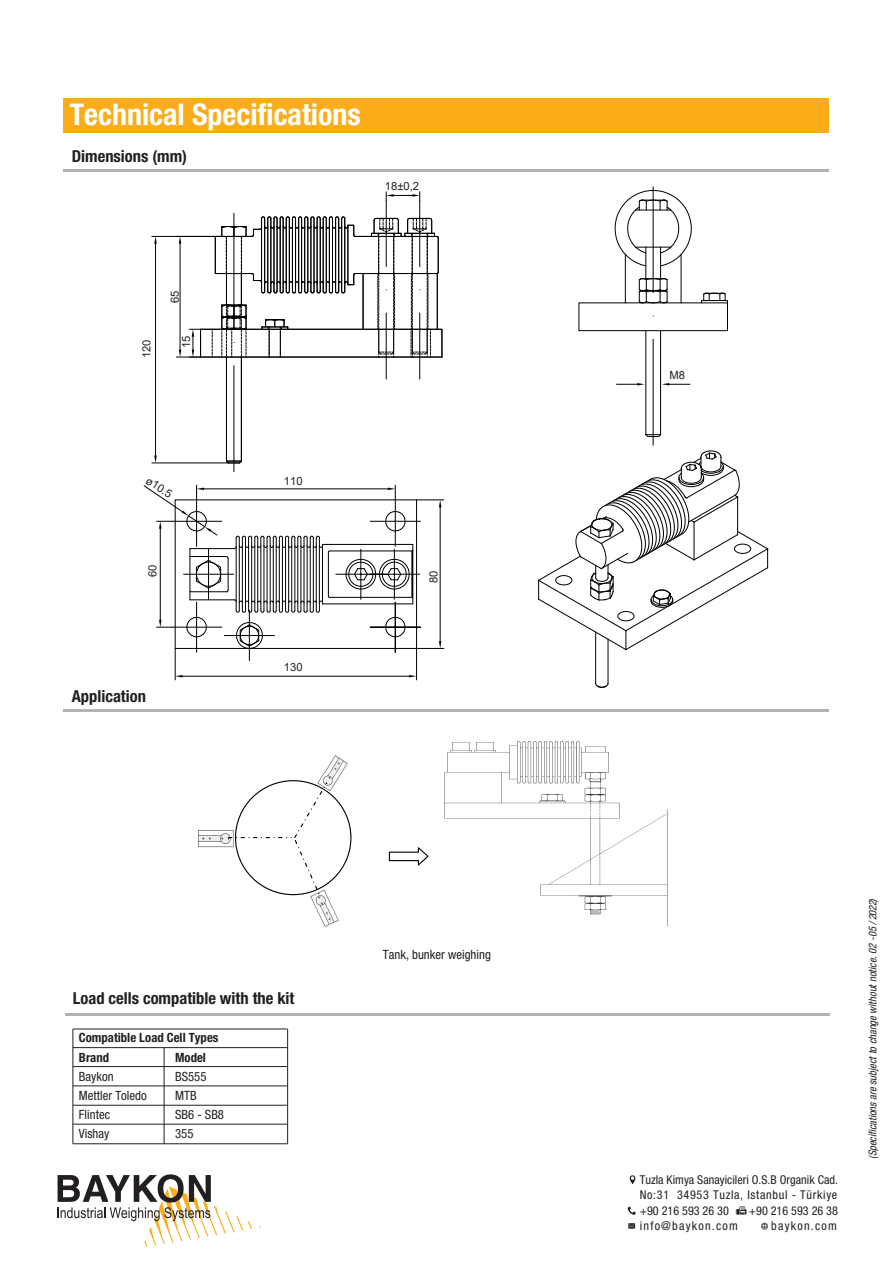
<style>
.page{position:relative;width:893px;height:1263px;background:#fff}
.page>*{position:absolute;margin:0;border:0;box-sizing:border-box;transform-origin:0 0}
.t1{font:700 condensed 30px "Helvetica Neue LT Pro";color:#fff}
.t2{font:700 condensed 16.5px "Helvetica Neue LT Pro";color:#231f20}
.t3{font:condensed 12.75px/19.4px "Helvetica Neue LT Pro";color:#231f20}
.t4{font:700 condensed 12.75px "Helvetica Neue LT Pro";color:#231f20}
.t5{font:condensed 12.15px/14.5px "Helvetica Neue LT Pro";color:#231f20}
.t6{font:condensed 12.15px/15.1px "Helvetica Neue LT Pro";letter-spacing:.1em;color:#231f20}
.t7{font:condensed 12.15px/15.1px "Helvetica Neue LT Pro";letter-spacing:.05em;color:#231f20;text-align:right}
.t8{font:11.25px "Arial";color:#231f20}
.t9{font:italic condensed 10.8px "Helvetica Neue LT Pro";color:#231f20}
.s1{font-size:10.5px}
</style>
<div class="page">
<div style="left:64px;top:98px;width:765px;height:34px;background:#faad19"></div>
<svg style="left:628px;top:1223px;width:7px;height:6px"></svg>
<svg style="left:630px;top:1175px;width:5px;height:9px"></svg>
<svg style="left:628px;top:1206px;width:8px;height:9px"></svg>
<svg style="left:736px;top:1206px;width:10px;height:9px"></svg>
<svg style="left:761px;top:1223px;width:7px;height:6px"></svg>
<svg style="left:58px;top:1174px;width:194px;height:73px"></svg>
<hr style="left:64px;top:709px;width:765px;height:2px;background:#b2b3b7">
<img style="left:444px;top:741px;width:224px;height:186px">
<img style="left:198px;top:830px;width:30px;height:18px">
<img style="left:311px;top:898px;width:22px;height:10px">
<img style="left:316px;top:908px;width:23px;height:20px">
<img style="left:323px;top:755px;width:26px;height:19px">
<img style="left:318px;top:774px;width:23px;height:19px">
<svg style="left:228px;top:782px;width:100px;height:116px"></svg>
<svg style="left:388px;top:847px;width:41px;height:19px"></svg>
<hr style="left:65px;top:1013px;width:764px;height:2px;background:#b2b3b7">
<hr style="left:73px;top:1029px;width:215px;height:1px;background:#231f20">
<hr style="left:73px;top:1029px;width:1px;height:115px;background:#231f20">
<hr style="left:287px;top:1029px;width:1px;height:115px;background:#231f20">
<hr style="left:73px;top:1047px;width:215px;height:1px;background:#231f20">
<hr style="left:73px;top:1066px;width:215px;height:1px;background:#231f20">
<hr style="left:73px;top:1086px;width:215px;height:1px;background:#231f20">
<hr style="left:73px;top:1105px;width:215px;height:1px;background:#231f20">
<hr style="left:73px;top:1124px;width:215px;height:1px;background:#231f20">
<hr style="left:164px;top:1047px;width:1px;height:97px;background:#231f20">
<hr style="left:73px;top:1143px;width:215px;height:1px;background:#231f20">
<hr style="left:64px;top:169px;width:765px;height:2px;background:#b2b3b7">
<div style="left:579px;top:302px;width:149px;height:29px;border:1px solid #000001"></div>
<hr style="left:653px;top:339px;width:1px;height:106px;background:#000001">
<hr style="left:653px;top:187px;width:1px;height:106px;background:#000001">
<hr style="left:234px;top:366px;width:1px;height:106px;background:#000001">
<hr style="left:234px;top:213px;width:1px;height:106px;background:#000001">
<hr style="left:386px;top:200px;width:1px;height:67px;background:#000001">
<svg style="left:176px;top:216px;width:267px;height:248px"></svg>
<hr style="left:419px;top:200px;width:1px;height:67px;background:#000001">
<svg style="left:386px;top:192px;width:34px;height:8px"></svg>
<hr style="left:152px;top:236px;width:70px;height:1px;background:#000001">
<hr style="left:152px;top:462px;width:76px;height:1px;background:#000001">
<hr style="left:155px;top:244px;width:1px;height:211px;background:#000001">
<svg style="left:154px;top:236px;width:3px;height:8px"></svg>
<svg style="left:154px;top:455px;width:3px;height:8px"></svg>
<hr style="left:330px;top:597px;width:82px;height:1px;background:#000001">
<hr style="left:330px;top:550px;width:82px;height:1px;background:#000001">
<div style="left:175px;top:499px;width:242px;height:150px;border:1px solid #000001"></div>
<svg style="left:385px;top:511px;width:21px;height:21px"></svg>
<svg style="left:186px;top:617px;width:21px;height:21px"></svg>
<svg style="left:385px;top:617px;width:21px;height:21px"></svg>
<svg style="left:236px;top:622px;width:27px;height:27px"></svg>
<svg style="left:235px;top:535px;width:85px;height:4px"></svg>
<svg style="left:235px;top:610px;width:85px;height:3px"></svg>
<hr style="left:322px;top:544px;width:91px;height:1px;background:#000001">
<hr style="left:322px;top:603px;width:91px;height:1px;background:#000001">
<hr style="left:175px;top:648px;width:1px;height:32px;background:#000001">
<hr style="left:416px;top:648px;width:1px;height:32px;background:#000001">
<hr style="left:183px;top:676px;width:226px;height:1px;background:#000001">
<svg style="left:175px;top:675px;width:8px;height:2px"></svg>
<svg style="left:409px;top:675px;width:8px;height:2px"></svg>
<hr style="left:395px;top:496px;width:1px;height:50px;background:#000001">
<hr style="left:370px;top:521px;width:50px;height:1px;background:#000001">
<hr style="left:196px;top:496px;width:1px;height:50px;background:#000001">
<hr style="left:172px;top:521px;width:50px;height:1px;background:#000001">
<hr style="left:196px;top:602px;width:1px;height:50px;background:#000001">
<hr style="left:172px;top:627px;width:50px;height:1px;background:#000001">
<hr style="left:369px;top:574px;width:50px;height:1px;background:#000001">
<hr style="left:336px;top:574px;width:50px;height:1px;background:#000001">
<hr style="left:395px;top:602px;width:1px;height:50px;background:#000001">
<hr style="left:370px;top:627px;width:50px;height:1px;background:#000001">
<hr style="left:184px;top:574px;width:50px;height:1px;background:#000001">
<hr style="left:249px;top:610px;width:1px;height:51px;background:#000001">
<hr style="left:224px;top:635px;width:50px;height:1px;background:#000001">
<hr style="left:440px;top:507px;width:1px;height:134px;background:#000001">
<svg style="left:417px;top:499px;width:27px;height:8px"></svg>
<svg style="left:417px;top:641px;width:27px;height:8px"></svg>
<svg style="left:614px;top:190px;width:114px;height:248px"></svg>
<hr style="left:160px;top:529px;width:1px;height:91px;background:#000001">
<svg style="left:157px;top:620px;width:15px;height:8px"></svg>
<hr style="left:204px;top:488px;width:184px;height:1px;background:#000001">
<svg style="left:388px;top:485px;width:8px;height:11px"></svg>
<svg style="left:143px;top:485px;width:75px;height:51px"></svg>
<svg style="left:190px;top:545px;width:141px;height:59px"></svg>
<svg style="left:345px;top:544px;width:69px;height:60px"></svg>
<hr style="left:322px;top:544px;width:1px;height:60px;background:#000001">
<hr style="left:236px;top:538px;width:1px;height:73px;background:#000001">
<hr style="left:239px;top:538px;width:1px;height:73px;background:#000001">
<hr style="left:242px;top:538px;width:1px;height:73px;background:#000001">
<hr style="left:245px;top:538px;width:1px;height:73px;background:#000001">
<hr style="left:248px;top:538px;width:1px;height:73px;background:#000001">
<hr style="left:251px;top:538px;width:1px;height:73px;background:#000001">
<hr style="left:254px;top:538px;width:1px;height:73px;background:#000001">
<hr style="left:257px;top:538px;width:1px;height:73px;background:#000001">
<hr style="left:260px;top:538px;width:1px;height:73px;background:#000001">
<hr style="left:264px;top:538px;width:1px;height:73px;background:#000001">
<hr style="left:267px;top:538px;width:1px;height:73px;background:#000001">
<hr style="left:270px;top:538px;width:1px;height:73px;background:#000001">
<hr style="left:273px;top:538px;width:1px;height:73px;background:#000001">
<hr style="left:276px;top:538px;width:1px;height:73px;background:#000001">
<hr style="left:279px;top:538px;width:1px;height:73px;background:#000001">
<hr style="left:282px;top:538px;width:1px;height:73px;background:#000001">
<hr style="left:285px;top:538px;width:1px;height:73px;background:#000001">
<hr style="left:288px;top:538px;width:1px;height:73px;background:#000001">
<hr style="left:291px;top:538px;width:1px;height:73px;background:#000001">
<hr style="left:294px;top:538px;width:1px;height:73px;background:#000001">
<hr style="left:297px;top:538px;width:1px;height:73px;background:#000001">
<hr style="left:301px;top:538px;width:1px;height:73px;background:#000001">
<hr style="left:304px;top:538px;width:1px;height:73px;background:#000001">
<hr style="left:307px;top:538px;width:1px;height:73px;background:#000001">
<hr style="left:310px;top:538px;width:1px;height:73px;background:#000001">
<hr style="left:313px;top:538px;width:1px;height:73px;background:#000001">
<hr style="left:316px;top:538px;width:1px;height:73px;background:#000001">
<hr style="left:319px;top:538px;width:1px;height:73px;background:#000001">
<hr style="left:608px;top:639px;width:1px;height:44px;background:#000001">
<hr style="left:595px;top:632px;width:1px;height:51px;background:#000001">
<svg style="left:595px;top:683px;width:14px;height:5px"></svg>
<svg style="left:538px;top:450px;width:231px;height:201px"></svg>
<h1 class="t1" style="left:70px;top:96px;width:292px">Technical Specifications</h1>
<h2 class="t2" style="left:72px;top:146px;width:117px">Dimensions (mm)</h2>
<p class="t8" style="left:385px;top:178px;width:36px">18±0,2</p>
<p class="t8" style="left:167px;top:303px;width:14px;rotate:-90deg">65</p>
<p class="t8" style="left:139px;top:358px;width:20px;rotate:-90deg">120</p>
<p class="t8" style="left:178px;top:348px;width:14px;rotate:-90deg">15</p>
<p class="t8" style="left:151px;top:473px;width:30px;rotate:32deg">ø10.5</p>
<p class="t8" style="left:145px;top:577px;width:14px;rotate:-90deg">60</p>
<h2 class="t2" style="left:72px;top:686px;width:76px">Application</h2>
<p class="t8" style="left:284px;top:473px;width:20px">110</p>
<p class="t8" style="left:284px;top:659px;width:20px">130</p>
<p class="t8" style="left:426px;top:583px;width:14px;rotate:-90deg">80</p>
<h2 class="t2" style="left:73px;top:988px;width:223px">Load cells compatible with the kit</h2>
<p class="t4" style="left:79px;top:1030px;width:141px">Compatible Load Cell Types</p>
<p class="t4" style="left:79px;top:1049px;width:32px">Brand</p>
<p class="t3" style="left:79px;top:1066px;width:69px">Baykon<br>Mettler Toledo<br>Flintec</p>
<p class="t4" style="left:175px;top:1049px;width:32px">Model</p>
<p class="t3" style="left:175px;top:1066px;width:50px">BS555<br>MTB<br>SB6 - SB8</p>
<p class="t3" style="left:79px;top:1124px;width:32px">Vishay</p>
<p class="t3" style="left:175px;top:1124px;width:20px">355</p>
<p class="t3" style="left:383px;top:944px;width:110px">Tank, bunker weighing</p>
<p class="t8" style="left:669px;top:367px;width:17px">M8</p>
<p class="t5" style="left:640px;top:1172px;width:200px">Tuzla Kimya Sanayicileri O.S.B Organik Cad.<br>No:31 34953 Tuzla, Istanbul - Türkiye</p>
<p class="t6" style="left:640px;top:1203px;width:99px">+90 216 593 26 30 info@baykon.com</p>
<p class="t7" style="left:749px;top:1203px;width:91px">+90 216 593 26 38 baykon.com</p>
<p class="t9" style="left:866px;top:1159px;width:262px;rotate:-90deg">(Specifications are subject to change without notice. 02 -05 <span class="s1">/2022)</span></p>
</div>
